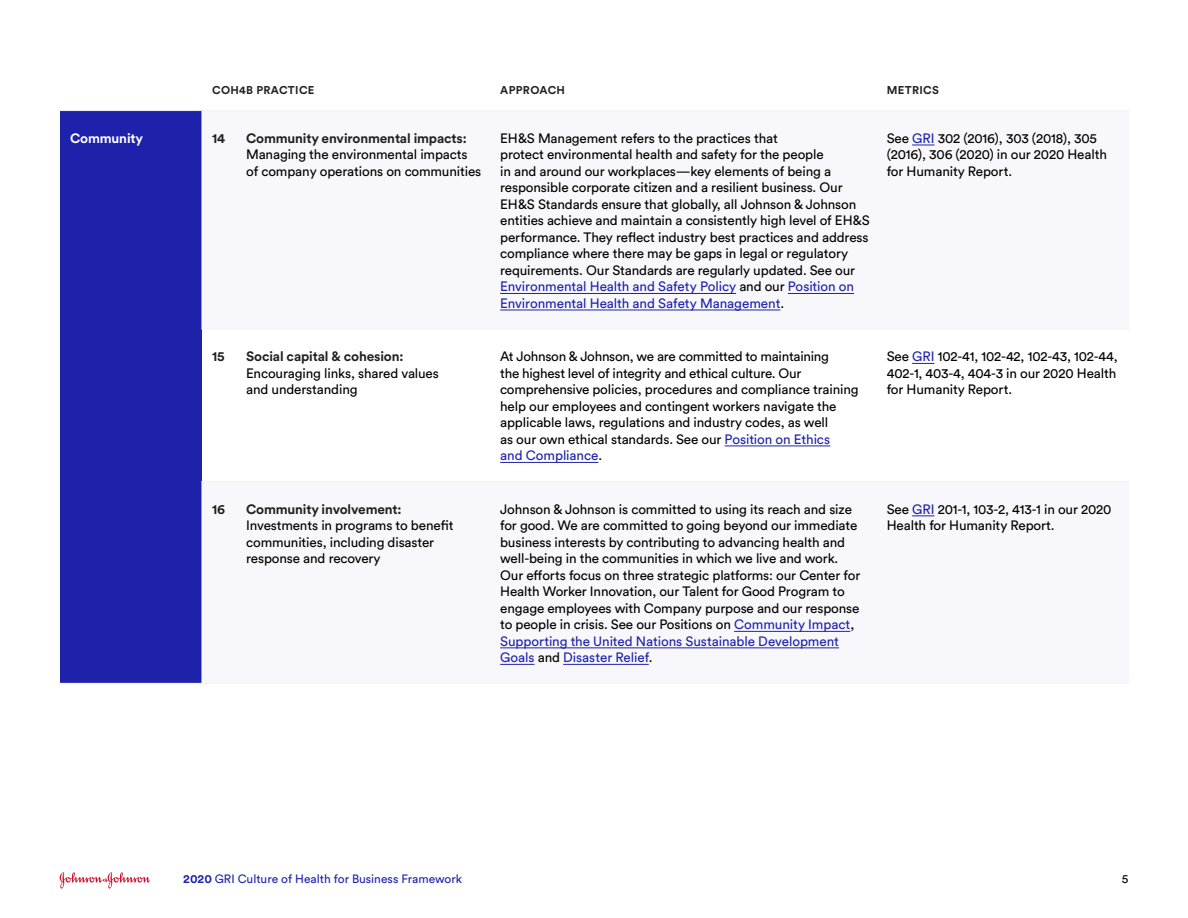
<style>
.page{position:relative;width:1188px;height:918px;background:#fff}
.page>*{position:absolute;margin:0;border:0;box-sizing:border-box;transform-origin:0 0}
.t1{font:13.5px/16.5px "J&J Circular";letter-spacing:-.01em;color:#000}
.t2{font:700 13.5px "JJ Circular";letter-spacing:-.01em;color:#212121}
.t3{font:700 13.5px "JJ Circular";letter-spacing:-.01em;color:#fff}
.t4{font:12px "J&J Circular";color:#1e22aa}
.t5{font:12px "J&J Circular";color:#000}
.t6{font:700 11.25px "JJ Circular";letter-spacing:.03em;color:#212121}
.s1{color:#1e22aa}
.s2{font-family:"JJ Circular";font-weight:700}
</style>
<div class="page">
<svg style="left:60px;top:872px;width:90px;height:17px"></svg>
<div style="left:60px;top:111px;width:141px;height:572px;background:#1e22aa"></div>
<svg style="left:201px;top:111px;width:928px;height:572px"></svg>
<hr style="left:60px;top:110px;width:141px;height:1px;background:#f1f3f8">
<hr style="left:201px;top:110px;width:34px;height:1px;background:#f1f3f8">
<hr style="left:235px;top:110px;width:255px;height:1px;background:#f1f3f8">
<hr style="left:490px;top:110px;width:386px;height:1px;background:#f1f3f8">
<hr style="left:876px;top:110px;width:253px;height:1px;background:#f1f3f8">
<hr style="left:201px;top:329px;width:34px;height:1px;background:#f1f3f8">
<hr style="left:235px;top:329px;width:255px;height:1px;background:#f1f3f8">
<hr style="left:490px;top:329px;width:386px;height:1px;background:#f1f3f8">
<hr style="left:876px;top:329px;width:253px;height:1px;background:#f1f3f8">
<hr style="left:201px;top:481px;width:34px;height:1px;background:#f1f3f8">
<hr style="left:235px;top:481px;width:255px;height:1px;background:#f1f3f8">
<hr style="left:490px;top:481px;width:386px;height:1px;background:#f1f3f8">
<hr style="left:876px;top:481px;width:253px;height:1px;background:#f1f3f8">
<hr style="left:60px;top:683px;width:141px;height:1px;background:#f1f3f8">
<hr style="left:201px;top:683px;width:34px;height:1px;background:#f1f3f8">
<hr style="left:235px;top:683px;width:255px;height:1px;background:#f1f3f8">
<hr style="left:490px;top:683px;width:386px;height:1px;background:#f1f3f8">
<hr style="left:876px;top:683px;width:253px;height:1px;background:#f1f3f8">
<hr style="left:500px;top:293px;width:236px;height:1px;background:#1e22aa">
<hr style="left:788px;top:293px;width:66px;height:1px;background:#1e22aa">
<hr style="left:500px;top:310px;width:280px;height:1px;background:#1e22aa">
<svg style="left:912px;top:145px;width:23px;height:1px"></svg>
<hr style="left:725px;top:446px;width:105px;height:1px;background:#1e22aa">
<hr style="left:500px;top:462px;width:98px;height:1px;background:#1e22aa">
<svg style="left:912px;top:363px;width:23px;height:1px"></svg>
<hr style="left:734px;top:631px;width:116px;height:1px;background:#1e22aa">
<hr style="left:500px;top:648px;width:339px;height:1px;background:#1e22aa">
<hr style="left:500px;top:664px;width:35px;height:1px;background:#1e22aa">
<hr style="left:563px;top:664px;width:86px;height:1px;background:#1e22aa">
<svg style="left:912px;top:516px;width:23px;height:1px"></svg>
<p class="t6" style="left:212px;top:82px;width:104px">COH4B PRACTICE</p>
<p class="t6" style="left:500px;top:82px;width:66px">APPROACH</p>
<p class="t6" style="left:887px;top:82px;width:54px">METRICS</p>
<p class="t3" style="left:70px;top:129px;width:74px">Community</p>
<p class="t2" style="left:212px;top:129px;width:15px">14</p>
<p class="t2" style="left:246px;top:129px;width:222px">Community environmental impacts:</p>
<p class="t1" style="left:246px;top:146px;width:237px">Managing the environmental impacts of company operations on communities</p>
<p class="t1" style="left:500px;top:129px;width:371px">EH&amp;S Management refers to the practices that<br>protect environmental health and safety for the people<br>in and around our workplaces—key elements of being a responsible corporate citizen and a resilient business. Our EH&amp;S Standards ensure that globally, all Johnson &amp; Johnson entities achieve and maintain a consistently high level of EH&amp;S performance. They reflect industry best practices and address compliance where there may be gaps in legal or regulatory requirements. Our Standards are regularly updated. See our <span class="s1">Environmental Health and Safety Policy</span> and our <span class="s1">Position on Environmental Health and Safety Management</span>.</p>
<p class="t1" style="left:887px;top:129px;width:222px">See <span class="s1">GRI</span> 302 (2016), 303 (2018), 305 (2016), 306 (2020) in our 2020 Health for Humanity Report.</p>
<p class="t2" style="left:212px;top:347px;width:14px">15</p>
<p class="t2" style="left:246px;top:347px;width:159px">Social capital &amp; cohesion:</p>
<p class="t1" style="left:246px;top:364px;width:194px">Encouraging links, shared values and understanding</p>
<p class="t1" style="left:500px;top:348px;width:360px">At Johnson &amp; Johnson, we are committed to maintaining<br>the highest level of integrity and ethical culture. Our comprehensive policies, procedures and compliance training help our employees and contingent workers navigate the applicable laws, regulations and industry codes, as well<br>as our own ethical standards. See our <span class="s1">Position on Ethics<br>and Compliance</span>.</p>
<p class="t1" style="left:887px;top:348px;width:233px;text-align:justify">See <span class="s1">GRI</span> 102-41, 102-42, 102-43, 102-44, 402-1, 403-4, 404-3 in our 2020 Health for Humanity Report.</p>
<p class="t2" style="left:212px;top:500px;width:15px">16</p>
<p class="t2" style="left:246px;top:500px;width:157px">Community involvement:</p>
<p class="t1" style="left:246px;top:517px;width:209px">Investments in programs to benefit communities, including disaster response and recovery</p>
<p class="t1" style="left:500px;top:500px;width:362px">Johnson &amp; Johnson is committed to using its reach and size for good. We are committed to going beyond our immediate business interests by contributing to advancing health and well-being in the communities in which we live and work.<br>Our efforts focus on three strategic platforms: our Center for Health Worker Innovation, our Talent for Good Program to engage employees with Company purpose and our response to people in crisis. See our Positions on <span class="s1">Community Impact</span>, <span class="s1">Supporting the United Nations Sustainable Development Goals</span> and <span class="s1">Disaster Relief</span>.</p>
<p class="t1" style="left:887px;top:500px;width:226px">See <span class="s1">GRI</span> 201-1, 103-2, 413-1 in our 2020<br>Health for Humanity Report.</p>
<p class="t4" style="left:183px;top:870px;width:280px"><span class="s2">2020</span> GRI Culture of Health for Business Framework</p>
<p class="t5" style="left:1122px;top:870px;width:8px">5</p>
</div>
